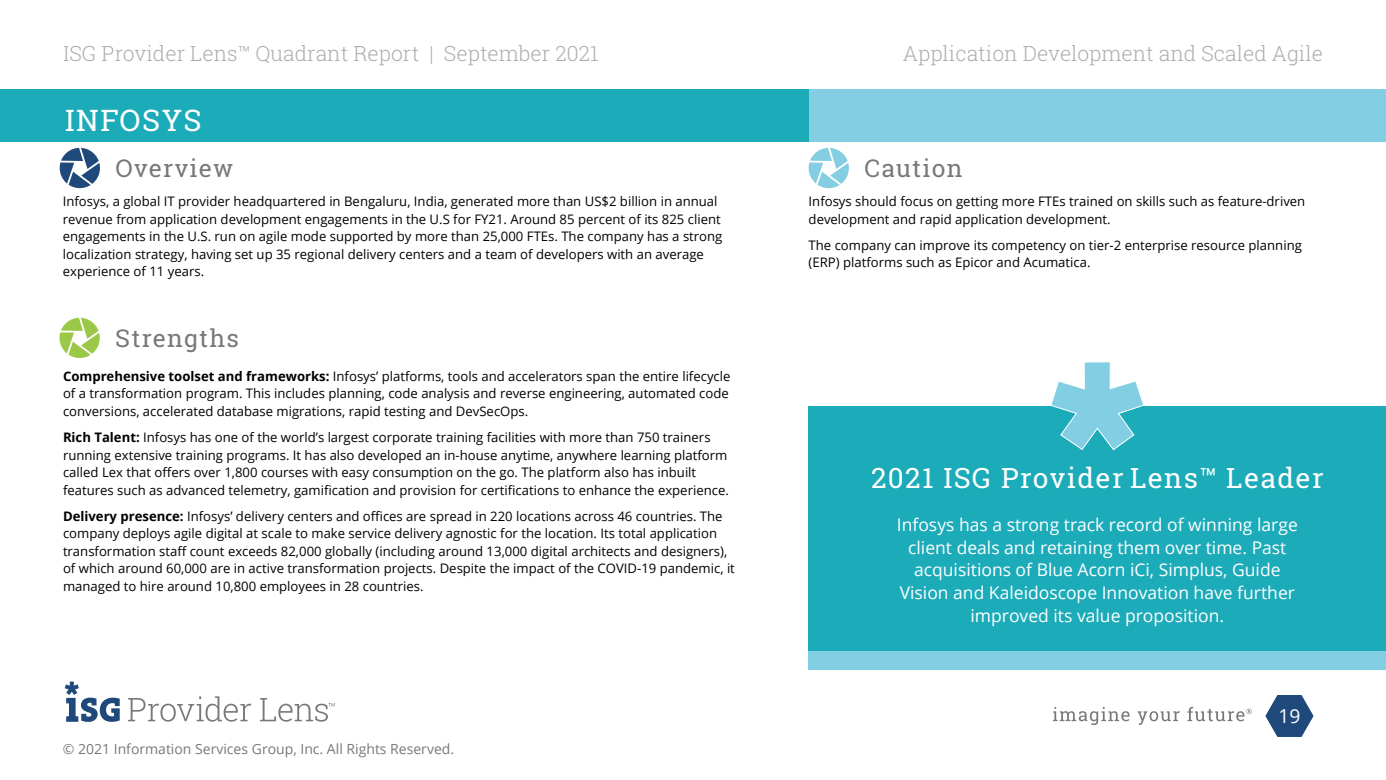
<style>
.page{position:relative;width:1386px;height:780px;background:#fff}
.page>*{position:absolute;margin:0;border:0;box-sizing:border-box;transform-origin:0 0}
.Body_Copy{font:29.75px "Roboto Slab";letter-spacing:.05em;color:#fff}
.Section_Title_Midtex{font:28px "Roboto Slab";letter-spacing:.05em;color:#fff}
.Body_Copy-2{font:24.5px "Roboto Slab";letter-spacing:.05em;color:#76797a}
.t1{font:300 21px "Roboto Slab";color:#abadb0}
.t2{font:19.25px "Open Sans";color:#fff}
.Body_Copy-3{font:17.5px/22.8px "Open Sans";color:#fff;text-align:center}
.Report_Cover_Title{font:14px "Open Sans";color:#76797a}
.Body_Copy-4{font:13.12px/17.5px "Open Sans";color:#000}
.s1{font-weight:700}
</style>
<div class="page">
<svg style="left:1053px;top:707px;width:77px;height:18px"></svg>
<svg style="left:1138px;top:711px;width:42px;height:14px"></svg>
<svg style="left:1187px;top:707px;width:65px;height:14px"></svg>
<svg style="left:128px;top:696px;width:123px;height:25px"></svg>
<svg style="left:260px;top:698px;width:75px;height:23px"></svg>
<svg style="left:65px;top:681px;width:55px;height:41px"></svg>
<svg style="left:1266px;top:695px;width:47px;height:42px"></svg>
<div style="left:809px;top:407px;width:577px;height:244px;background:#1cabb9"></div>
<div style="left:809px;top:651px;width:577px;height:18px;background:#82cfe3"></div>
<div style="left:809px;top:89px;width:577px;height:53px;background:#84cee3"></div>
<div style="left:0;top:89px;width:809px;height:53px;background:#1cabb9"></div>
<svg style="left:809px;top:148px;width:40px;height:40px"></svg>
<svg style="left:59px;top:318px;width:41px;height:40px"></svg>
<svg style="left:60px;top:148px;width:40px;height:40px"></svg>
<svg style="left:1050px;top:362px;width:95px;height:89px"></svg>
<p class="t1" style="left:63px;top:39px;width:537px">ISG Provider Lens™ Quadrant Report | September 2021</p>
<p class="t1" style="left:903px;top:39px;width:422px">Application Development and Scaled Agile</p>
<p class="Body_Copy" style="left:65px;top:100px;width:138px">INFOSYS</p>
<p class="Body_Copy-2" style="left:116px;top:151px;width:120px">Overview</p>
<p class="Body_Copy-4" style="left:63px;top:192px;width:661px">Infosys, a global IT provider headquartered in Bengaluru, India, generated more than US$2 billion in annual revenue from application development engagements in the U.S for FY21. Around 85 percent of its 825 client engagements in the U.S. run on agile mode supported by more than 25,000 FTEs. The company has a strong localization strategy, having set up 35 regional delivery centers and a team of developers with an average experience of 11 years.</p>
<p class="Body_Copy-2" style="left:115px;top:321px;width:125px">Strengths</p>
<p class="Body_Copy-4" style="left:63px;top:367px;width:669px"><span class="s1">Comprehensive toolset and frameworks:</span> Infosys’ platforms, tools and accelerators span the entire lifecycle of a transformation program. This includes planning, code analysis and reverse engineering, automated code conversions, accelerated database migrations, rapid testing and DevSecOps.</p>
<p class="Body_Copy-4" style="left:63px;top:428px;width:667px"><span class="s1">Rich Talent:</span> Infosys has one of the world’s largest corporate training facilities with more than 750 trainers running extensive training programs. It has also developed an in-house anytime, anywhere learning platform called Lex that offers over 1,800 courses with easy consumption on the go. The platform also has inbuilt features such as advanced telemetry, gamification and provision for certifications to enhance the experience.</p>
<p class="Body_Copy-4" style="left:63px;top:507px;width:673px"><span class="s1">Delivery presence:</span> Infosys’ delivery centers and offices are spread in 220 locations across 46 countries. The company deploys agile digital at scale to make service delivery agnostic for the location. Its total application transformation staff count exceeds 82,000 globally (including around 13,000 digital architects and designers), of which around 60,000 are in active transformation projects. Despite the impact of the COVID-19 pandemic, it managed to hire around 10,800 employees in 28 countries.</p>
<p class="Report_Cover_Title" style="left:63px;top:739px;width:393px">© 2021 Information Services Group, Inc. All Rights Reserved.</p>
<p class="Body_Copy-2" style="left:864px;top:151px;width:100px">Caution</p>
<p class="Body_Copy-4" style="left:809px;top:192px;width:498px">Infosys should focus on getting more FTEs trained on skills such as feature-driven development and rapid application development.</p>
<p class="Body_Copy-4" style="left:809px;top:236px;width:495px">The company can improve its competency on tier-2 enterprise resource planning (ERP) platforms such as Epicor and Acumatica.</p>
<p class="Section_Title_Midtex" style="left:871px;top:459px;width:454px">2021 ISG Provider Lens™ Leader</p>
<p class="Body_Copy-3" style="left:897px;top:512px;width:402px">Infosys has a strong track record of winning large client deals and retaining them over time. Past acquisitions of Blue Acorn iCi, Simplus, Guide Vision and Kaleidoscope Innovation have further improved its value proposition.</p>
<p class="t2" style="left:1279px;top:701px;width:24px">19</p>
</div>
